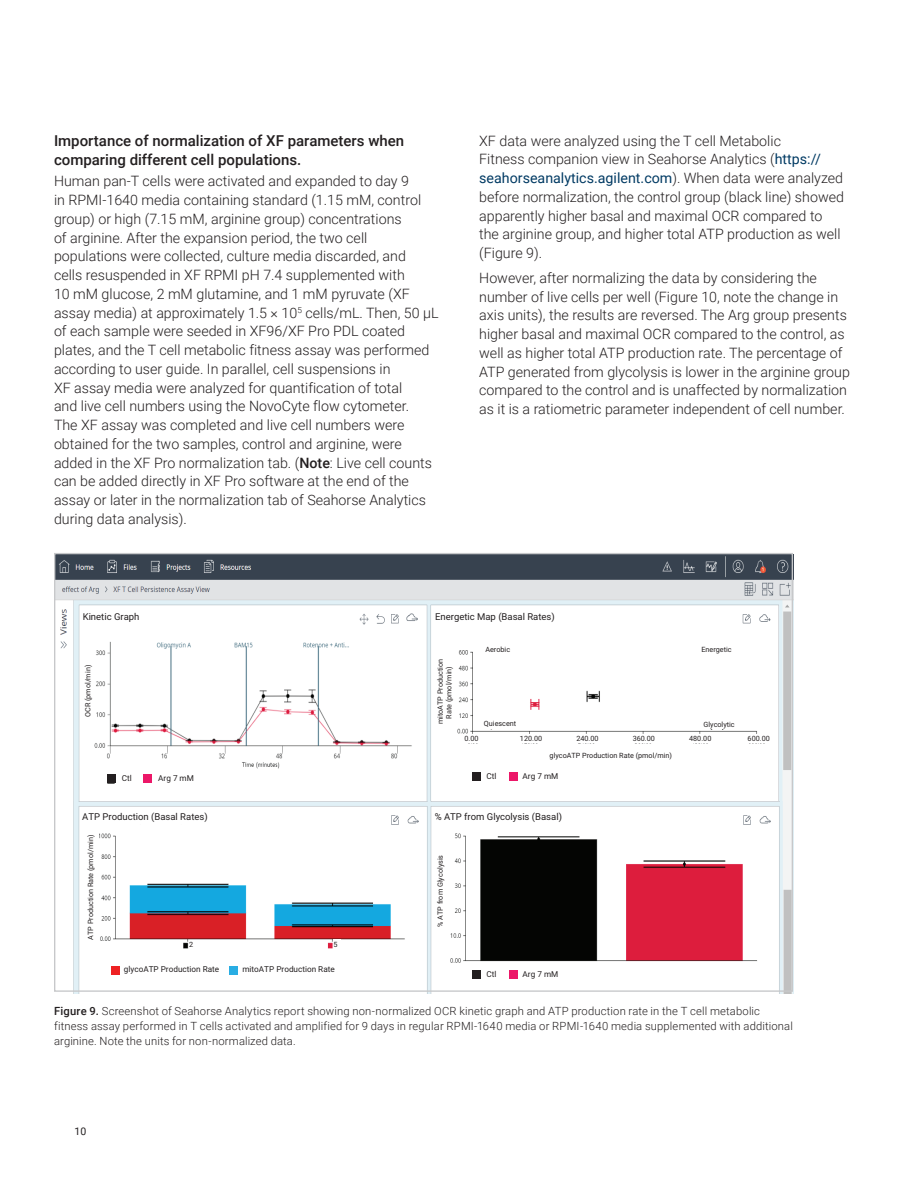
<style>
.page{position:relative;width:918px;height:1188px;background:#fff}
.page>*{position:absolute;margin:0;border:0;box-sizing:border-box;transform-origin:0 0}
.Header_2{font:500 15px/18.8px "Roboto";color:#231f20}
.Text{font:300 14.25px/18.8px "Roboto";color:#231f20}
.t1{font:300 11.25px/15px "Roboto";letter-spacing:.015em;color:#231f20}
.t2{font:10.5px "Roboto";color:#231f20}
.t3{font:9.45px "Roboto";color:#231f20}
.t4{font:8.25px "Roboto";color:#231f20}
.t5{font:7.2px/8.7px "Roboto";color:#231f20;text-align:center}
.s1{font-weight:500}
.s2{font-weight:400;color:#003a63}
</style>
<div class="page">
<img style="left:56px;top:555px;width:735px;height:246px">
<img style="left:73px;top:801px;width:720px;height:192px">
<div style="left:433px;top:609px;width:124px;height:17px;background:#fff"></div>
<div style="left:81px;top:609px;width:60px;height:17px;background:#fff"></div>
<div style="left:479px;top:645px;width:38px;height:9px;background:#fff"></div>
<div style="left:699px;top:645px;width:35px;height:9px;background:#fff"></div>
<div style="left:481px;top:720px;width:39px;height:8px;background:#fff"></div>
<div style="left:700px;top:721px;width:39px;height:8px;background:#fff"></div>
<div style="left:528px;top:749px;width:165px;height:13px;background:#fff"></div>
<div style="left:463px;top:735px;width:309px;height:8px;background:#fff"></div>
<div style="left:472px;top:772px;width:8px;height:9px;background:#231f20"></div>
<div style="left:482px;top:771px;width:81px;height:11px;background:#fff"></div>
<div style="left:509px;top:772px;width:8px;height:9px;background:#ec1768"></div>
<div style="left:472px;top:970px;width:8px;height:9px;background:#231f20"></div>
<div style="left:482px;top:969px;width:81px;height:11px;background:#fff"></div>
<div style="left:509px;top:970px;width:8px;height:9px;background:#ec1768"></div>
<div style="left:107px;top:774px;width:9px;height:9px;background:#231f20"></div>
<div style="left:118px;top:773px;width:80px;height:11px;background:#fff"></div>
<div style="left:144px;top:774px;width:8px;height:9px;background:#ec1768"></div>
<div style="left:189px;top:940px;width:11px;height:9px;background:#fff"></div>
<div style="left:334px;top:940px;width:7px;height:9px;background:#fff"></div>
<div style="left:83px;top:810px;width:124px;height:14px;background:#fff"></div>
<div style="left:433px;top:808px;width:130px;height:17px;background:#fff"></div>
<div style="left:83px;top:834px;width:16px;height:108px;background:#fff"></div>
<div style="left:81px;top:645px;width:14px;height:92px;background:#fff"></div>
<div style="left:435px;top:653px;width:19px;height:77px;background:#fff"></div>
<div style="left:434px;top:846px;width:13px;height:90px;background:#fff"></div>
<div style="left:567px;top:769px;width:86px;height:19px;background:#fff"></div>
<div style="left:567px;top:969px;width:86px;height:19px;background:#fff"></div>
<div style="left:161px;top:969px;width:187px;height:19px;background:#fff"></div>
<div style="left:111px;top:966px;width:9px;height:8px;background:#ee2123"></div>
<div style="left:229px;top:966px;width:8px;height:8px;background:#29ade3"></div>
<p class="Header_2" style="left:54px;top:131px;width:352px">Importance of normalization of XF parameters when comparing different cell populations.</p>
<p class="Text" style="left:54px;top:171px;width:386px">Human pan-T cells were activated and expanded to day 9<br>in RPMI-1640 media containing standard (1.15 mM, control group) or high (7.15 mM, arginine group) concentrations<br>of arginine. After the expansion period, the two cell populations were collected, culture media discarded, and<br>cells resuspended in XF RPMI pH 7.4 supplemented with<br>10 mM glucose, 2 mM glutamine, and 1 mM pyruvate (XF assay media) at approximately 1.5 × 10<sup>5</sup> cells/mL. Then, 50 µL of each sample were seeded in XF96/XF Pro PDL coated plates, and the T cell metabolic fitness assay was performed according to user guide. In parallel, cell suspensions in<br>XF assay media were analyzed for quantification of total<br>and live cell numbers using the NovoCyte flow cytometer.<br>The XF assay was completed and live cell numbers were obtained for the two samples, control and arginine, were added in the XF Pro normalization tab. (<span class="s1">Note</span>: Live cell counts can be added directly in XF Pro software at the end of the assay or later in the normalization tab of Seahorse Analytics during data analysis).</p>
<p class="Text" style="left:479px;top:131px;width:366px">XF data were analyzed using the T cell Metabolic<br>Fitness companion view in Seahorse Analytics (<span class="s2">https:// seahorseanalytics.agilent.com</span>). When data were analyzed before normalization, the control group (black line) showed apparently higher basal and maximal OCR compared to the arginine group, and higher total ATP production as well (Figure 9).</p>
<p class="Text" style="left:479px;top:268px;width:372px">However, after normalizing the data by considering the number of live cells per well (Figure 10, note the change in axis units), the results are reversed. The Arg group presents higher basal and maximal OCR compared to the control, as well as higher total ATP production rate. The percentage of ATP generated from glycolysis is lower in the arginine group compared to the control and is unaffected by normalization as it is a ratiometric parameter independent of cell number.</p>
<p class="t3" style="left:83px;top:611px;width:58px">Kinetic Graph</p>
<p class="t3" style="left:435px;top:610px;width:121px">Energetic Map (Basal Rates)</p>
<p class="t5" style="left:485px;top:645px;width:26px">Aerobic</p>
<p class="t5" style="left:701px;top:645px;width:32px">Energetic</p>
<p class="t5" style="left:83px;top:717px;width:54px;rotate:-90deg">OCR (pmol/min)</p>
<p class="t5" style="left:436px;top:724px;width:67px;rotate:-90deg">mitoATP Production<br>Rate (pmol/min)</p>
<p class="t4" style="left:122px;top:772px;width:12px">Ctl</p>
<p class="t4" style="left:158px;top:772px;width:37px">Arg 7 mM</p>
<p class="t5" style="left:484px;top:719px;width:34px">Quiescent</p>
<p class="t5" style="left:704px;top:720px;width:33px">Glycolytic</p>
<p class="t5" style="left:550px;top:751px;width:124px">glycoATP Production Rate (pmol/min)</p>
<p class="t5" style="left:465px;top:734px;width:16px">0.00</p>
<p class="t5" style="left:520px;top:734px;width:24px">120.00</p>
<p class="t5" style="left:576px;top:734px;width:24px">240.00</p>
<p class="t5" style="left:633px;top:734px;width:24px">360.00</p>
<p class="t5" style="left:689px;top:734px;width:24px">480.00</p>
<p class="t5" style="left:748px;top:734px;width:24px">600.00</p>
<p class="t4" style="left:486px;top:771px;width:12px">Ctl</p>
<p class="t4" style="left:523px;top:771px;width:37px">Arg 7 mM</p>
<p class="t3" style="left:82px;top:810px;width:127px">ATP Production (Basal Rates)</p>
<p class="t3" style="left:435px;top:810px;width:129px">% ATP from Glycolysis (Basal)</p>
<p class="t5" style="left:86px;top:940px;width:107px;rotate:-90deg">ATP Production Rate (pmol/min)</p>
<p class="t5" style="left:436px;top:927px;width:74px;rotate:-90deg">% ATP from Glycolysis</p>
<p class="t5" style="left:189px;top:940px;width:6px">2</p>
<p class="t5" style="left:334px;top:940px;width:6px">5</p>
<p class="t4" style="left:124px;top:963px;width:97px">glycoATP Production Rate</p>
<p class="t4" style="left:242px;top:963px;width:94px">mitoATP Production Rate</p>
<p class="t4" style="left:486px;top:968px;width:12px">Ctl</p>
<p class="t4" style="left:523px;top:968px;width:37px">Arg 7 mM</p>
<p class="t1" style="left:54px;top:1003px;width:740px"><span class="s1">Figure 9.</span> Screenshot of Seahorse Analytics report showing non-normalized OCR kinetic graph and ATP production rate in the T cell metabolic fitness assay performed in T cells activated and amplified for 9 days in regular RPMI-1640 media or RPMI-1640 media supplemented with additional arginine. Note the units for non-normalized data.</p>
<p class="t2" style="left:75px;top:1124px;width:13px">10</p>
</div>
